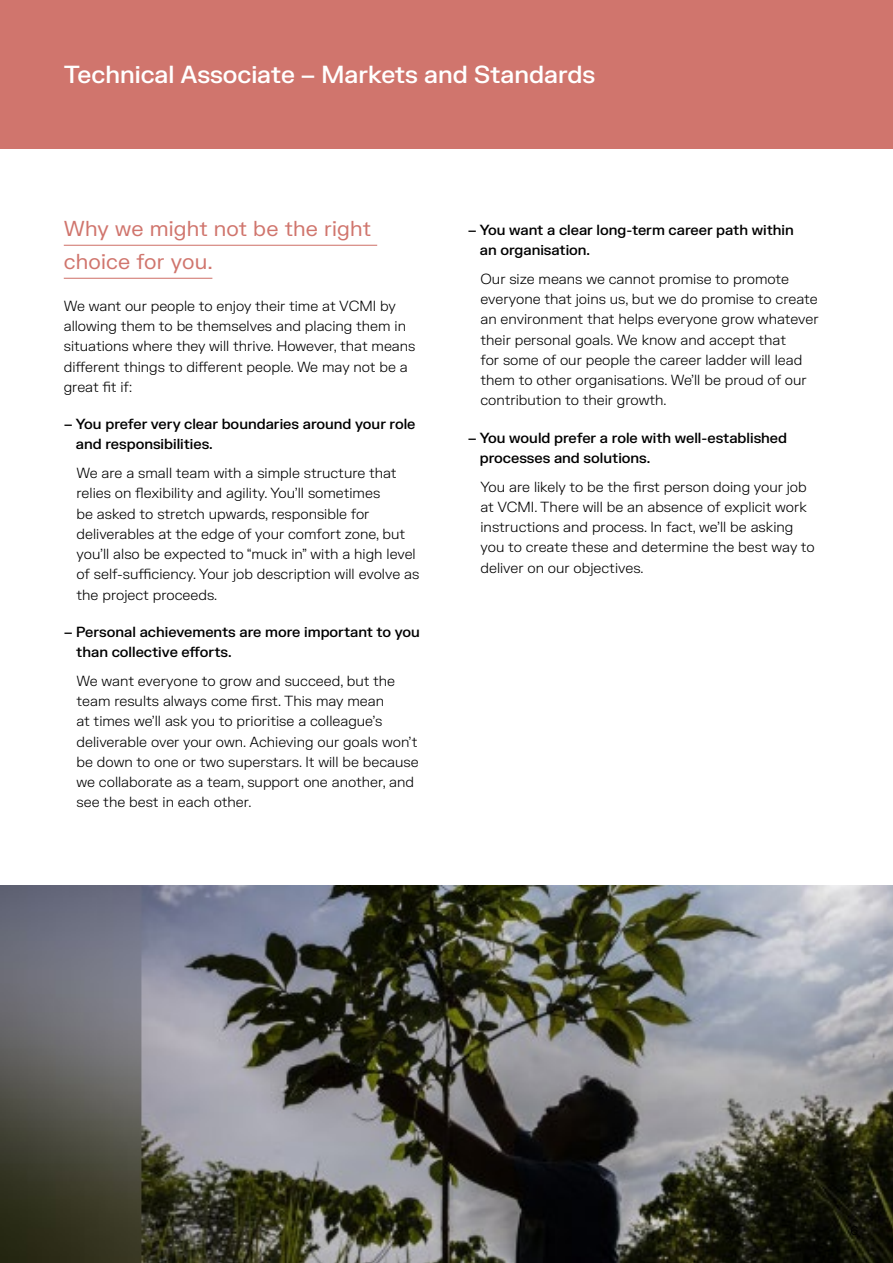
<style>
.page{position:relative;width:893px;height:1263px;background:#fff}
.page>*{position:absolute;margin:0;border:0;box-sizing:border-box;transform-origin:0 0}
.t1{font:500 24px "FK Grotesk";color:#fff}
.t2{font:21px/33px "FK Grotesk";letter-spacing:.01em;color:#d0756d}
.t3{font:300 14.25px/20.2px "FK Grotesk";color:#000}
.t4{font:500 14.25px/20.2px "FK Grotesk";color:#000}
.t5{font:12px "FK Grotesk";color:#000}
</style>
<div class="page">
<hr style="left:64px;top:245px;width:313px;height:1px;background:#d0756d">
<hr style="left:64px;top:278px;width:148px;height:1px;background:#d0756d">
<img style="left:0;top:885px;width:893px;height:378px">
<div style="left:0;top:0;width:893px;height:149px;background:#d0756d"></div>
<h1 class="t1" style="left:64px;top:57px;width:533px">Technical Associate – Markets and Standards</h1>
<h2 class="t2" style="left:64px;top:211px;width:309px">Why we might not be the right choice for you.</h2>
<p class="t3" style="left:64px;top:295px;width:353px">We want our people to enjoy their time at VCMI by allowing them to be themselves and placing them in situations where they will thrive. However, that means different things to different people. We may not be a great fit if:</p>
<p class="t4" style="left:76px;top:413px;width:341px;text-indent:-12px">– You prefer very clear boundaries around your role and responsibilities.</p>
<p class="t3" style="left:77px;top:462px;width:344px">We are a small team with a simple structure that relies on flexibility and agility. You’ll sometimes<br>be asked to stretch upwards, responsible for deliverables at the edge of your comfort zone, but you’ll also be expected to “muck in” with a high level of self-sufficiency. Your job description will evolve as the project proceeds.</p>
<p class="t4" style="left:76px;top:621px;width:345px;text-indent:-12px">– Personal achievements are more important to you than collective efforts.</p>
<p class="t3" style="left:77px;top:670px;width:344px">We want everyone to grow and succeed, but the team results always come first. This may mean<br>at times we’ll ask you to prioritise a colleague’s deliverable over your own. Achieving our goals won’t be down to one or two superstars. It will be because we collaborate as a team, support one another, and see the best in each other.</p>
<p class="t4" style="left:480px;top:219px;width:316px;text-indent:-12px">– You want a clear long-term career path within an organisation.</p>
<p class="t3" style="left:480px;top:268px;width:340px">Our size means we cannot promise to promote everyone that joins us, but we do promise to create an environment that helps everyone grow whatever their personal goals. We know and accept that<br>for some of our people the career ladder will lead them to other organisations. We’ll be proud of our contribution to their growth.</p>
<p class="t4" style="left:480px;top:427px;width:309px;text-indent:-12px">– You would prefer a role with well-established processes and solutions.</p>
<p class="t3" style="left:480px;top:476px;width:336px">You are likely to be the first person doing your job at VCMI. There will be an absence of explicit work instructions and process. In fact, we’ll be asking you to create these and determine the best way to deliver on our objectives.</p>
<p class="t5" style="left:850px;top:1222px;width:9px">6</p>
</div>
